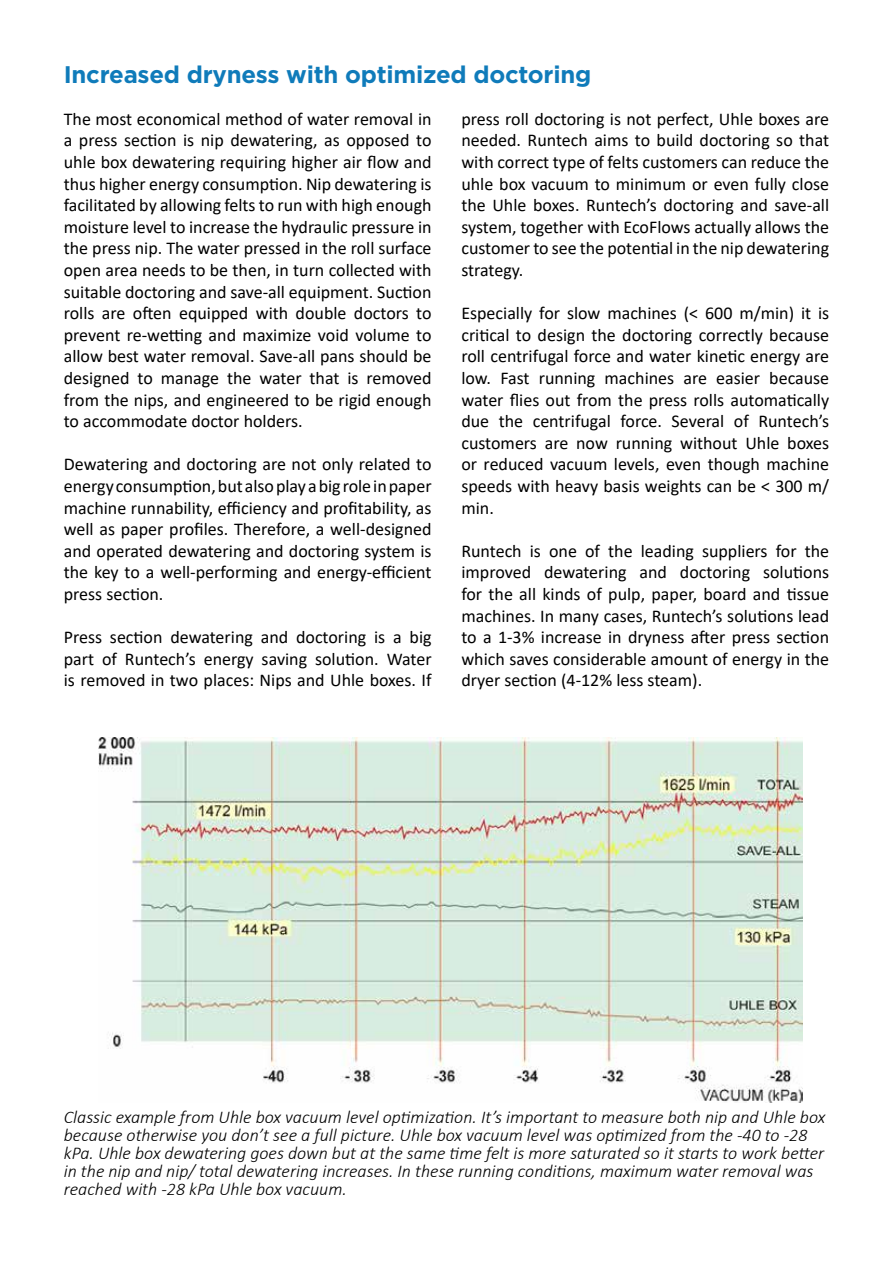
<style>
.page{position:relative;width:893px;height:1263px;background:#fff}
.page>*{position:absolute;margin:0;border:0;box-sizing:border-box;transform-origin:0 0}
.t1{font:700 24px "Gotham";letter-spacing:-.01em;color:#0f7bba}
.t2{font:18px/21.6px "Calibri";color:#000;text-align:justify}
.t3{font:italic 300 18px/18px "Calibri";color:#000}
</style>
<div class="page">
<img style="left:99px;top:737px;width:704px;height:365px">
<h1 class="t1" style="left:64px;top:59px;width:529px">Increased dryness with optimized doctoring</h1>
<p class="t2" style="left:64px;top:108px;width:369px">The most economical method of water removal in a press section is nip dewatering, as opposed to uhle box dewatering requiring higher air flow and thus higher energy consumption. Nip dewatering is facilitated by allowing felts to run with high enough moisture level to increase the hydraulic pressure in the press nip. The water pressed in the roll surface open area needs to be then, in turn collected with suitable doctoring and save-all equipment. Suction rolls are often equipped with double doctors to prevent re-wetting and maximize void volume to allow best water removal. Save-all pans should be designed to manage the water that is removed from the nips, and engineered to be rigid enough to accommodate doctor holders.</p>
<p class="t2" style="left:64px;top:453px;width:369px">Dewatering and doctoring are not only related to energy consumption, but also play a big role in paper machine runnability, efficiency and profitability, as well as paper profiles. Therefore, a well-designed and operated dewatering and doctoring system is the key to a well-performing and energy-efficient press section.</p>
<p class="t2" style="left:64px;top:626px;width:369px">Press section dewatering and doctoring is a big part of Runtech’s energy saving solution. Water is removed in two places: Nips and Uhle boxes. If</p>
<p class="t2" style="left:461px;top:108px;width:369px">press roll doctoring is not perfect, Uhle boxes are needed. Runtech aims to build doctoring so that with correct type of felts customers can reduce the uhle box vacuum to minimum or even fully close the Uhle boxes. Runtech’s doctoring and save-all system, together with EcoFlows actually allows the customer to see the potential in the nip dewatering strategy.</p>
<p class="t2" style="left:461px;top:302px;width:369px">Especially for slow machines (&lt; 600 m/min) it is critical to design the doctoring correctly because roll centrifugal force and water kinetic energy are low. Fast running machines are easier because water flies out from the press rolls automatically due the centrifugal force. Several of Runtech’s customers are now running without Uhle boxes or reduced vacuum levels, even though machine speeds with heavy basis weights can be &lt; 300 m/ min.</p>
<p class="t2" style="left:461px;top:540px;width:369px">Runtech is one of the leading suppliers for the improved dewatering and doctoring solutions for the all kinds of pulp, paper, board and tissue machines. In many cases, Runtech’s solutions lead to a 1-3% increase in dryness after press section which saves considerable amount of energy in the dryer section (4-12% less steam).</p>
<p class="t3" style="left:64px;top:1108px;width:763px">Classic example from Uhle box vacuum level optimization. It’s important to measure both nip and Uhle box because otherwise you don’t see a full picture. Uhle box vacuum level was optimized from the -40 to -28 kPa. Uhle box dewatering goes down but at the same time felt is more saturated so it starts to work better in the nip and nip/ total dewatering increases. In these running conditions, maximum water removal was reached with -28 kPa Uhle box vacuum.</p>
</div>
